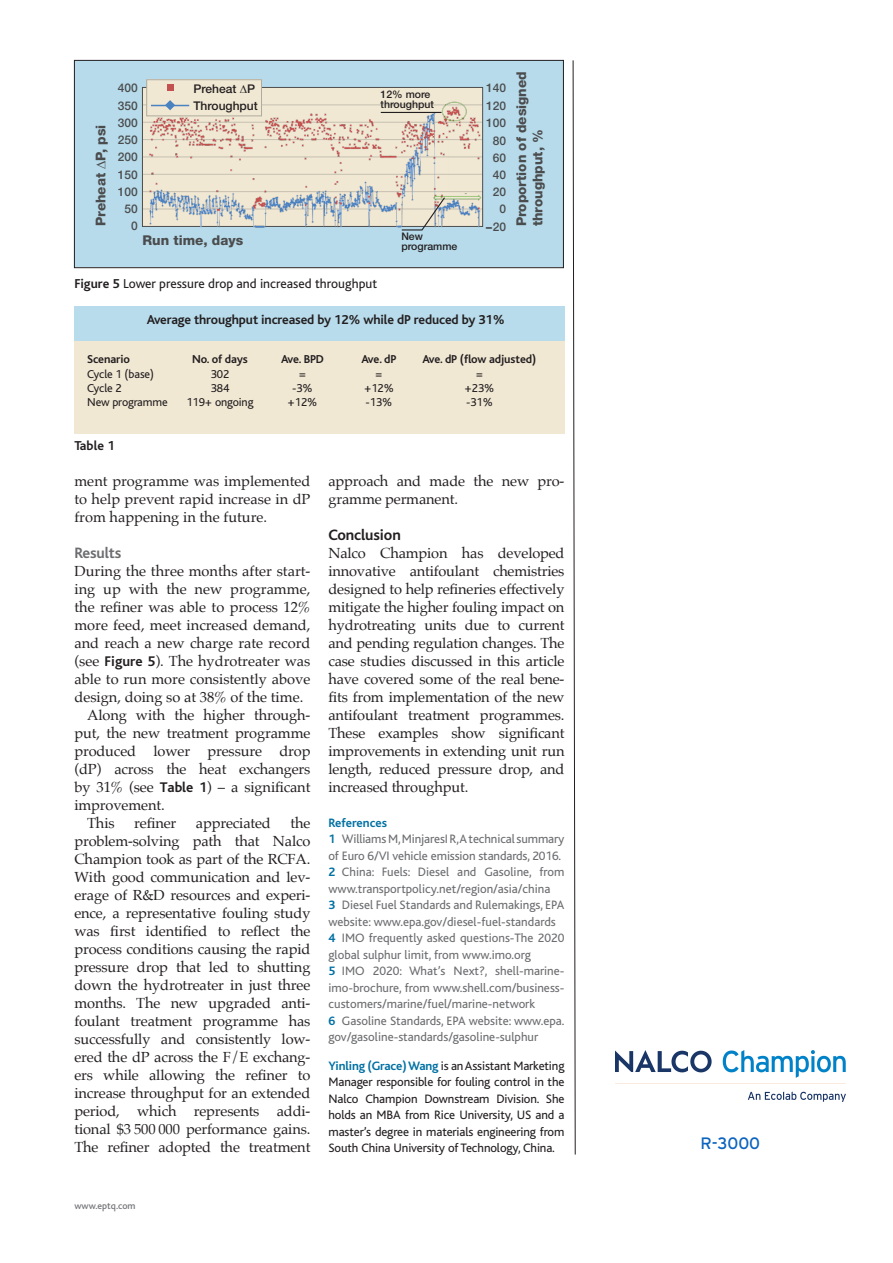
<style>
.page{position:relative;width:893px;height:1263px;background:#fff}
.page>*{position:absolute;margin:0;border:0;box-sizing:border-box;transform-origin:0 0}
.t1{font:16.5px "Interstate";color:#0c64be}
.crosshead{font:700 15.75px "Bliss";letter-spacing:-.01em;color:#231f20}
.subhead{font:700 15.75px "Bliss";letter-spacing:-.01em;color:#6c6d70}
.text_use{font:14.7px/18px "Palatino";letter-spacing:-.01em;color:#231f20;text-align:justify}
.first_para{font:14.7px/18px "Palatino";color:#231f20;text-align:justify}
.t2{font:800 13.5px/16.2px "Helvetica Neue";color:#4b4c4d}
.t3{font:700 13.5px "Bliss";letter-spacing:-.01em;color:#231f20}
.t4{font:13.5px "Bliss";color:#231f20}
.biog{font:12.75px/16.5px "Bliss";color:#6c6d70}
.biog-2{font:12.75px/16.5px "Bliss";letter-spacing:-.01em;color:#231f20;text-align:justify}
.biog-3{font:700 12.75px "Bliss";color:#0070a3}
.t5{font:12px "Bliss";letter-spacing:-.01em;color:#231f20}
.t6{font:700 12px "Bliss";letter-spacing:-.01em;color:#231f20}
.t7{font:500 12px/17.2px "Helvetica Neue";color:#4b4c4d}
.t8{font:500 12px "Helvetica Neue";color:#231f20}
.t9{font:500 10.5px/10.5px "Helvetica Neue";color:#231f20}
.text{font:500 9.75px "Bliss";color:#757679}
.s1{font-weight:700}
.s2{color:#231f20}
.s3{font-family:"Bliss";font-weight:700}
.s4{font-weight:700;color:#0070a3}
</style>
<div class="page">
<div style="left:74px;top:61px;width:489px;height:206px;background:#b7dbeb"></div>
<div style="left:142px;top:87px;width:341px;height:139px;background:#f1e8d4"></div>
<hr style="left:142px;top:191px;width:341px;height:1px;background:#c6c0b1">
<hr style="left:142px;top:157px;width:341px;height:1px;background:#c6c0b1">
<hr style="left:142px;top:122px;width:341px;height:1px;background:#c6c0b1">
<hr style="left:142px;top:209px;width:341px;height:1px;background:#c6c0b1">
<hr style="left:142px;top:174px;width:341px;height:1px;background:#c6c0b1">
<hr style="left:142px;top:139px;width:341px;height:1px;background:#c6c0b1">
<hr style="left:142px;top:105px;width:341px;height:1px;background:#c6c0b1">
<img style="left:146px;top:102px;width:336px;height:126px">
<hr style="left:381px;top:112px;width:60px;height:1px;background:#231f20">
<svg style="left:401px;top:196px;width:45px;height:35px"></svg>
<div style="left:147px;top:80px;width:114px;height:36px;background:#f1e8d4"></div>
<div style="left:146px;top:79px;width:116px;height:37px;border:1px solid #b0ab9e"></div>
<hr style="left:151px;top:105px;width:38px;height:1px;background:#4b82c0">
<svg style="left:165px;top:100px;width:10px;height:10px"></svg>
<div style="left:167px;top:84px;width:6px;height:7px;background:#c3514f"></div>
<div style="left:74px;top:60px;width:490px;height:208px;border:1px solid #231f20"></div>
<div style="left:74px;top:325px;width:490px;height:109px;background:#f1e8d4"></div>
<div style="left:74px;top:306px;width:490px;height:34px;background:#b8dcec"></div>
<svg style="left:573px;top:60px;width:3px;height:1095px"></svg>
<img style="left:615px;top:1051px;width:230px;height:50px">
<p class="t2" style="left:92px;top:226px;width:103px;rotate:-90deg">Preheat ∆P, psi</p>
<p class="t7" style="left:118px;top:79px;width:22px">400<br>350</p>
<p class="t7" style="left:118px;top:131px;width:22px;text-align:center">250<br>200<br>150<br>100<br>50</p>
<p class="t7" style="left:118px;top:114px;width:22px">300</p>
<p class="t7" style="left:131px;top:217px;width:8px">0</p>
<p class="t8" style="left:193px;top:81px;width:63px">Preheat ∆P</p>
<p class="t8" style="left:193px;top:98px;width:66px">Throughput</p>
<p class="t2" style="left:142px;top:232px;width:102px">Run time, days</p>
<p class="t9" style="left:381px;top:89px;width:55px">12% more throughput</p>
<p class="t9" style="left:401px;top:231px;width:58px">New programme</p>
<p class="t4" style="left:74px;top:276px;width:304px"><span class="s1">Figure 5</span> Lower pressure drop and increased throughput</p>
<p class="t7" style="left:486px;top:79px;width:22px">140<br>120</p>
<p class="t7" style="left:485px;top:131px;width:22px;text-align:right">80<br>60<br>40<br>20<br>0 <span class="s2">−</span>20</p>
<p class="t7" style="left:486px;top:114px;width:22px">100</p>
<p class="t3" style="left:147px;top:313px;width:360px">Average throughput increased by 12% while dP reduced by 31%</p>
<p class="t2" style="left:513px;top:226px;width:157px;rotate:-90deg">Proportion of designed throughput, %</p>
<p class="t6" style="left:87px;top:353px;width:44px">Scenario</p>
<p class="t6" style="left:192px;top:353px;width:57px">No. of days</p>
<p class="t6" style="left:281px;top:353px;width:44px">Ave. BPD</p>
<p class="t6" style="left:361px;top:353px;width:36px">Ave. dP</p>
<p class="t6" style="left:422px;top:353px;width:116px">Ave. dP (flow adjusted)</p>
<p class="t5" style="left:87px;top:367px;width:68px">Cycle 1 (base)</p>
<p class="t5" style="left:211px;top:367px;width:20px">302</p>
<p class="t5" style="left:299px;top:367px;width:9px">=</p>
<p class="t5" style="left:375px;top:367px;width:9px">=</p>
<p class="t5" style="left:476px;top:367px;width:9px">=</p>
<p class="t5" style="left:87px;top:382px;width:36px">Cycle 2</p>
<p class="t5" style="left:211px;top:382px;width:20px">384</p>
<p class="t5" style="left:292px;top:382px;width:22px">-3%</p>
<p class="t5" style="left:364px;top:382px;width:31px">+12%</p>
<p class="t5" style="left:465px;top:382px;width:31px">+23%</p>
<p class="t5" style="left:87px;top:396px;width:82px">New programme</p>
<p class="t5" style="left:186px;top:396px;width:69px">119+ ongoing</p>
<p class="t5" style="left:288px;top:396px;width:31px">+12%</p>
<p class="t5" style="left:366px;top:396px;width:28px">-13%</p>
<p class="t5" style="left:466px;top:396px;width:28px">-31%</p>
<p class="t3" style="left:74px;top:439px;width:42px">Table 1</p>
<p class="first_para" style="left:74px;top:472px;width:238px">ment programme was implemented to help prevent rapid increase in dP from happening in the future.</p>
<p class="subhead" style="left:74px;top:545px;width:49px">Results</p>
<p class="first_para" style="left:74px;top:562px;width:238px">During the three months after start&shy;ing up with the new programme, the refiner was able to process 12% more feed, meet increased demand, and reach a new charge rate record (see <span class="s3">Figure 5</span>). The hydrotreater was able to run more consistently above design, doing so at 38% of the time.</p>
<p class="text_use" style="left:74px;top:706px;width:238px;text-indent:13px">Along with the higher through&shy;put, the new treatment programme produced lower pressure drop (dP) across the heat exchangers by 31% (see <span class="s3">Table 1</span>) – a significant improvement.</p>
<p class="text_use" style="left:87px;top:814px;width:29px">This</p>
<p class="text_use" style="left:134px;top:814px;width:44px">refiner</p>
<p class="text_use" style="left:196px;top:814px;width:76px">appreciated</p>
<p class="text_use" style="left:74px;top:814px;width:238px;text-indent:216px">the problem-solving path that Nalco Champion took as part of the RCFA.<br>With good communication and lev&shy;erage of R&amp;D resources and experi&shy;ence, a representative fouling study was first identified to reflect the process conditions causing the rapid pressure drop that led to shutting down the hydrotreater in just three months. The new upgraded anti&shy;foulant treatment programme has successfully and consistently low&shy;ered the dP across the F/E exchang&shy;ers while allowing the refiner to increase throughput for an extended period, which represents addi&shy;tional $3 500 000 performance gains.<br>The refiner adopted the treatment</p>
<p class="text_use" style="left:328px;top:472px;width:238px">approach and made the new pro&shy;gramme permanent.</p>
<p class="crosshead" style="left:328px;top:527px;width:74px">Conclusion</p>
<p class="first_para" style="left:328px;top:544px;width:238px">Nalco Champion has developed innovative antifoulant chemistries designed to help refineries effectively mitigate the higher fouling impact on hydrotreating units due to current and pending regulation changes. The case studies discussed in this article have covered some of the real bene&shy;fits from implementation of the new antifoulant treatment programmes.<br>These examples show significant improvements in extending unit run length, reduced pressure drop, and increased throughput.</p>
<p class="biog-3" style="left:328px;top:816px;width:60px">References</p>
<p class="biog" style="left:328px;top:831px;width:238px"><span class="s4">1</span> Williams M, MinjaresI R, A technical summary of Euro 6/VI vehicle emission standards, 2016.</p>
<p class="biog" style="left:328px;top:864px;width:238px"><span class="s4">2</span> China: Fuels: Diesel and Gasoline, from www.transportpolicy.net/region/asia/china</p>
<p class="biog" style="left:328px;top:897px;width:238px"><span class="s4">3</span> Diesel Fuel Standards and Rulemakings, EPA website: www.epa.gov/diesel-fuel-standards</p>
<p class="biog" style="left:328px;top:930px;width:238px"><span class="s4">4</span> IMO frequently asked questions-The 2020 global sulphur limit, from www.imo.org</p>
<p class="biog" style="left:328px;top:963px;width:238px;text-align:justify"><span class="s4">5</span> IMO 2020: What’s Next?, shell-marine&shy;imo-brochure, from www.shell.com/business&shy;customers/marine/fuel/marine-network</p>
<p class="biog" style="left:328px;top:1012px;width:238px"><span class="s4">6</span> Gasoline Standards, EPA website: www.epa. gov/gasoline-standards/gasoline-sulphur</p>
<p class="biog-2" style="left:328px;top:1057px;width:238px"><span class="s4">Yinling (Grace) Wang</span> is an Assistant Marketing Manager responsible for fouling control in the Nalco Champion Downstream Division. She holds an MBA from Rice University, US and a master’s degree in materials engineering from South China University of Technology, China.</p>
<p class="text" style="left:74px;top:1201px;width:63px">www.eptq.com</p>
<p class="t1" style="left:700px;top:1133px;width:61px">R-3000</p>
</div>
